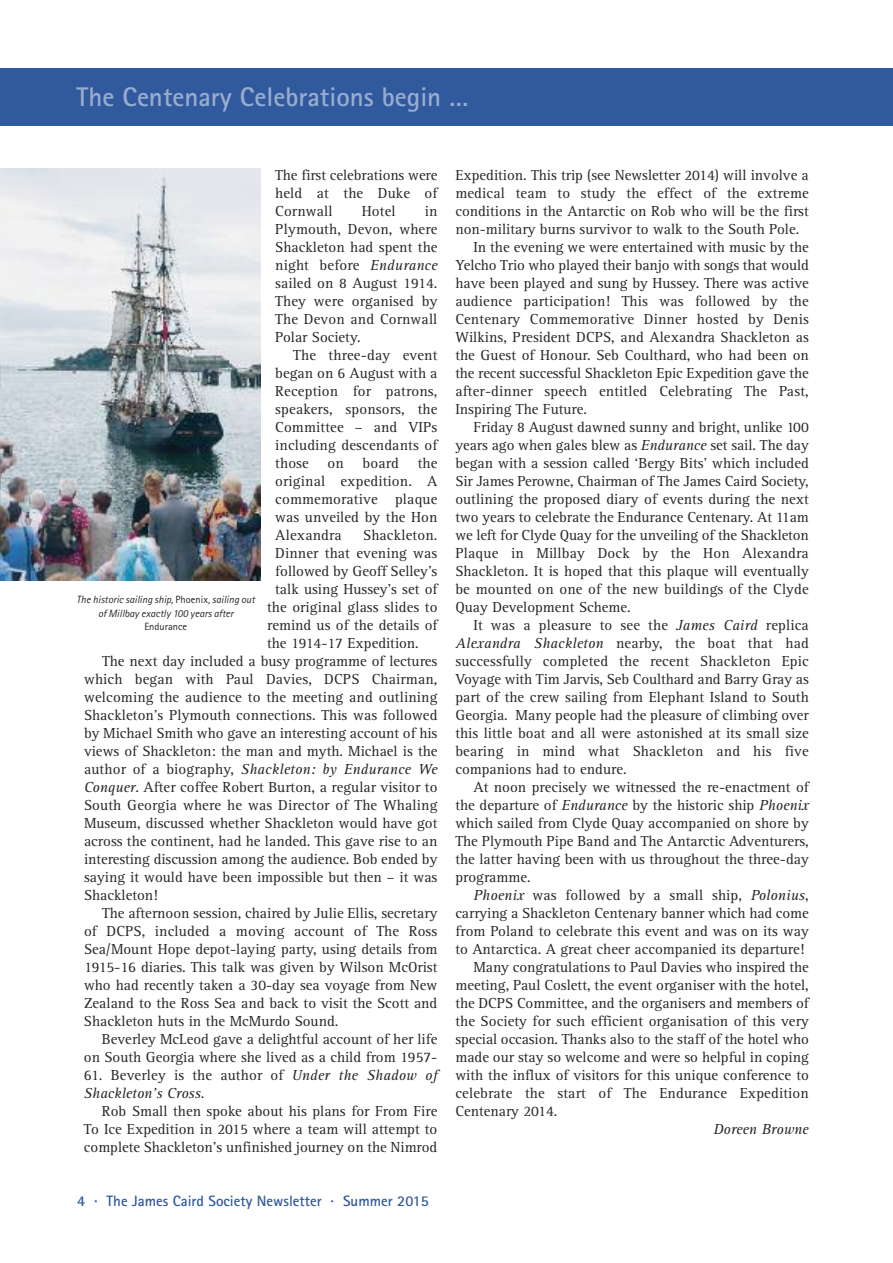
<style>
.page{position:relative;width:893px;height:1263px;background:#fff}
.page>*{position:absolute;margin:0;border:0;box-sizing:border-box;transform-origin:0 0}
.t1{font:700 27px "Rotis Sans Serif";color:#98acce}
.t2{font:15px/18px "Rotis Serif";color:#272627;text-align:justify}
.t3{font:italic 15px/18px "Rotis Serif";color:#272627}
.t4{font:700 15px "Rotis Sans Serif";color:#31599d}
.t5{font:italic 10.5px/13.5px "Rotis Sans Serif";color:#272627;text-align:center}
.t6{font:10.5px "Rotis Sans Serif";color:#272627}
.s1{font-style:italic}
.s2{font-style:normal}
</style>
<div class="page">
<div style="left:0;top:68px;width:893px;height:58px;background:#31599d"></div>
<img style="left:0;top:168px;width:260px;height:412px">
<h1 class="t1" style="left:77px;top:88px;width:394px">The Centenary Celebrations begin …</h1>
<p class="t2" style="left:275px;top:168px;width:164px">The first celebrations were held at the Duke of Cornwall</p>
<p class="t2" style="left:362px;top:204px;width:35px">Hotel</p>
<p class="t2" style="left:275px;top:204px;width:164px;text-indent:150px">in Plymouth, Devon, where Shackleton had spent the night before <span class="s1">Endurance </span>sailed on 8 August 1914.<br>They were organised by The Devon and Cornwall Polar Society.</p>
<p class="t2" style="left:275px;top:348px;width:164px;text-indent:18px">The three-day event began on 6 August with a Reception for patrons, speakers, sponsors, the Committee – and VIPs including descendants of those on board the original expedition. A commemorative plaque was unveiled by the Hon Alexandra</p>
<p class="t2" style="left:363px;top:528px;width:76px">Shackleton.</p>
<p class="t2" style="left:275px;top:546px;width:164px">Dinner that evening was</p>
<p class="t2" style="left:275px;top:564px;width:164px">followed by Geoff Selley’s</p>
<p class="t2" style="left:275px;top:582px;width:164px">talk using Hussey’s set of</p>
<p class="t2" style="left:267px;top:600px;width:172px">the original glass slides to</p>
<p class="t2" style="left:267px;top:618px;width:172px">remind us of the details of</p>
<p class="t2" style="left:267px;top:636px;width:153px">the 1914-17 Expedition.</p>
<p class="t2" style="left:102px;top:654px;width:337px">The next day included a busy programme of lectures</p>
<p class="t2" style="left:84px;top:672px;width:355px">which began with Paul Davies, DCPS Chairman,</p>
<p class="t2" style="left:84px;top:690px;width:355px">welcoming the audience to the meeting and outlining</p>
<p class="t2" style="left:84px;top:708px;width:355px">Shackleton’s Plymouth connections. This was followed</p>
<p class="t2" style="left:84px;top:726px;width:355px">by Michael Smith who gave an interesting account of his</p>
<p class="t2" style="left:84px;top:744px;width:355px">views of Shackleton: the man and myth. Michael is the</p>
<p class="t3" style="left:84px;top:762px;width:355px"><span class="s2">author of a biography,</span> Shackleton: by Endurance We</p>
<p class="t2" style="left:84px;top:780px;width:355px"><span class="s1">Conquer</span>. After coffee Robert Burton, a regular visitor to</p>
<p class="t2" style="left:84px;top:798px;width:355px">South Georgia where he was Director of The Whaling</p>
<p class="t2" style="left:84px;top:816px;width:355px">Museum, discussed whether Shackleton would have got</p>
<p class="t2" style="left:84px;top:834px;width:355px">across the continent, had he landed. This gave rise to an</p>
<p class="t2" style="left:84px;top:852px;width:355px">interesting discussion among the audience. Bob ended by</p>
<p class="t2" style="left:84px;top:870px;width:355px">saying it would have been impossible but then – it was</p>
<p class="t2" style="left:84px;top:888px;width:75px">Shackleton!</p>
<p class="t2" style="left:102px;top:906px;width:337px">The afternoon session, chaired by Julie Ellis, secretary</p>
<p class="t2" style="left:84px;top:924px;width:355px">of DCPS, included a moving account of The Ross</p>
<p class="t2" style="left:84px;top:942px;width:355px">Sea/Mount Hope depot-laying party, using details from</p>
<p class="t2" style="left:84px;top:960px;width:355px">1915-16 diaries. This talk was given by Wilson McOrist</p>
<p class="t2" style="left:84px;top:978px;width:355px">who had recently taken a 30-day sea voyage from New</p>
<p class="t2" style="left:84px;top:996px;width:355px">Zealand to the Ross Sea and back to visit the Scott and</p>
<p class="t2" style="left:84px;top:1014px;width:256px">Shackleton huts in the McMurdo Sound.</p>
<p class="t2" style="left:102px;top:1032px;width:337px">Beverley McLeod gave a delightful account of her life</p>
<p class="t2" style="left:84px;top:1050px;width:355px">on South Georgia where she lived as a child from 1957-</p>
<p class="t3" style="left:84px;top:1068px;width:355px"><span class="s2">61. Beverley is the author of</span> Under the Shadow of<br>Shackleton’s Cross<span class="s2">.</span></p>
<p class="t2" style="left:84px;top:1104px;width:355px;text-indent:18px">Rob Small then spoke about his plans for From Fire To Ice Expedition in 2015 where a team will attempt to complete Shackleton’s unfinished journey on the Nimrod</p>
<p class="t5" style="left:77px;top:594px;width:180px">The historic sailing ship, <span class="s2">Phoenix</span>, sailing out of Millbay exactly 100 years after</p>
<p class="t6" style="left:144px;top:623px;width:44px">Endurance</p>
<p class="t2" style="left:455px;top:168px;width:355px">Expedition. This trip (see Newsletter 2014) will involve a</p>
<p class="t2" style="left:455px;top:186px;width:355px">medical team to study the effect of the extreme</p>
<p class="t2" style="left:455px;top:204px;width:355px">conditions in the Antarctic on Rob who will be the first</p>
<p class="t2" style="left:455px;top:222px;width:345px">non-military burns survivor to walk to the South Pole.</p>
<p class="t2" style="left:473px;top:240px;width:337px">In the evening we were entertained with music by the</p>
<p class="t2" style="left:455px;top:258px;width:355px">Yelcho Trio who played their banjo with songs that would</p>
<p class="t2" style="left:455px;top:276px;width:355px">have been played and sung by Hussey. There was active</p>
<p class="t2" style="left:455px;top:294px;width:355px">audience participation! This was followed by the</p>
<p class="t2" style="left:455px;top:312px;width:355px">Centenary Commemorative Dinner hosted by Denis</p>
<p class="t2" style="left:455px;top:330px;width:355px">Wilkins, President DCPS, and Alexandra Shackleton as</p>
<p class="t2" style="left:455px;top:348px;width:355px">the Guest of Honour. Seb Coulthard, who had been on</p>
<p class="t2" style="left:455px;top:366px;width:355px">the recent successful Shackleton Epic Expedition gave the</p>
<p class="t2" style="left:455px;top:384px;width:355px">after-dinner speech entitled Celebrating The Past,</p>
<p class="t2" style="left:455px;top:402px;width:133px">Inspiring The Future.</p>
<p class="t2" style="left:473px;top:420px;width:337px">Friday 8 August dawned sunny and bright, unlike 100</p>
<p class="t2" style="left:455px;top:438px;width:355px">years ago when gales blew as <span class="s1">Endurance</span> set sail. The day</p>
<p class="t2" style="left:455px;top:456px;width:355px">began with a session called ‘Bergy Bits’ which included</p>
<p class="t2" style="left:455px;top:474px;width:355px">Sir James Perowne, Chairman of The James Caird Society,</p>
<p class="t2" style="left:455px;top:492px;width:355px">outlining the proposed diary of events during the next</p>
<p class="t2" style="left:455px;top:510px;width:355px">two years to celebrate the Endurance Centenary. At 11am</p>
<p class="t2" style="left:455px;top:528px;width:355px">we left for Clyde Quay for the unveiling of the Shackleton</p>
<p class="t2" style="left:455px;top:546px;width:355px">Plaque in Millbay Dock by the Hon Alexandra</p>
<p class="t2" style="left:455px;top:564px;width:355px">Shackleton. It is hoped that this plaque will eventually</p>
<p class="t2" style="left:455px;top:582px;width:355px">be mounted on one of the new buildings of the Clyde</p>
<p class="t2" style="left:455px;top:600px;width:177px">Quay Development Scheme.</p>
<p class="t2" style="left:473px;top:618px;width:337px">It was a pleasure to see the <span class="s1">James Caird</span> replica</p>
<p class="t2" style="left:455px;top:636px;width:355px"><span class="s1">Alexandra Shackleton</span> nearby, the boat that had</p>
<p class="t2" style="left:455px;top:654px;width:355px">successfully completed the recent Shackleton Epic</p>
<p class="t2" style="left:455px;top:672px;width:355px">Voyage with Tim Jarvis, Seb Coulthard and Barry Gray as</p>
<p class="t2" style="left:455px;top:690px;width:355px">part of the crew sailing from Elephant Island to South</p>
<p class="t2" style="left:455px;top:708px;width:355px">Georgia. Many people had the pleasure of climbing over</p>
<p class="t2" style="left:455px;top:726px;width:355px">this little boat and all were astonished at its small size</p>
<p class="t2" style="left:455px;top:744px;width:355px">bearing in mind what Shackleton and his five</p>
<p class="t2" style="left:455px;top:762px;width:173px">companions had to endure.</p>
<p class="t2" style="left:473px;top:780px;width:337px">At noon precisely we witnessed the re-enactment of</p>
<p class="t2" style="left:455px;top:798px;width:355px">the departure of <span class="s1">Endurance</span> by the historic ship <span class="s1">Phoenix</span></p>
<p class="t2" style="left:455px;top:816px;width:355px">which sailed from Clyde Quay accompanied on shore by</p>
<p class="t2" style="left:455px;top:834px;width:355px">The Plymouth Pipe Band and The Antarctic Adventurers,</p>
<p class="t2" style="left:455px;top:852px;width:355px">the latter having been with us throughout the three-day</p>
<p class="t2" style="left:455px;top:870px;width:77px">programme.</p>
<p class="t2" style="left:473px;top:888px;width:337px"><span class="s1">Phoenix</span> was followed by a small ship, <span class="s1">Polonius</span>,</p>
<p class="t2" style="left:455px;top:906px;width:355px">carrying a Shackleton Centenary banner which had come</p>
<p class="t2" style="left:455px;top:924px;width:355px">from Poland to celebrate this event and was on its way</p>
<p class="t2" style="left:455px;top:942px;width:351px">to Antarctica. A great cheer accompanied its departure!</p>
<p class="t2" style="left:473px;top:960px;width:337px">Many congratulations to Paul Davies who inspired the</p>
<p class="t2" style="left:455px;top:978px;width:355px">meeting, Paul Coslett, the event organiser with the hotel,</p>
<p class="t2" style="left:455px;top:996px;width:355px">the DCPS Committee, and the organisers and members of</p>
<p class="t2" style="left:455px;top:1014px;width:355px">the Society for such efficient organisation of this very</p>
<p class="t2" style="left:455px;top:1032px;width:355px">special occasion. Thanks also to the staff of the hotel who</p>
<p class="t2" style="left:455px;top:1050px;width:355px">made our stay so welcome and were so helpful in coping</p>
<p class="t2" style="left:455px;top:1068px;width:355px">with the influx of visitors for this unique conference to</p>
<p class="t2" style="left:455px;top:1086px;width:355px">celebrate the start of The Endurance Expedition</p>
<p class="t2" style="left:455px;top:1104px;width:104px">Centenary 2014.</p>
<p class="t3" style="left:713px;top:1122px;width:97px">Doreen Browne</p>
<p class="t4" style="left:77px;top:1196px;width:353px">4 · The James Caird Society Newsletter · Summer 2015</p>
</div>
